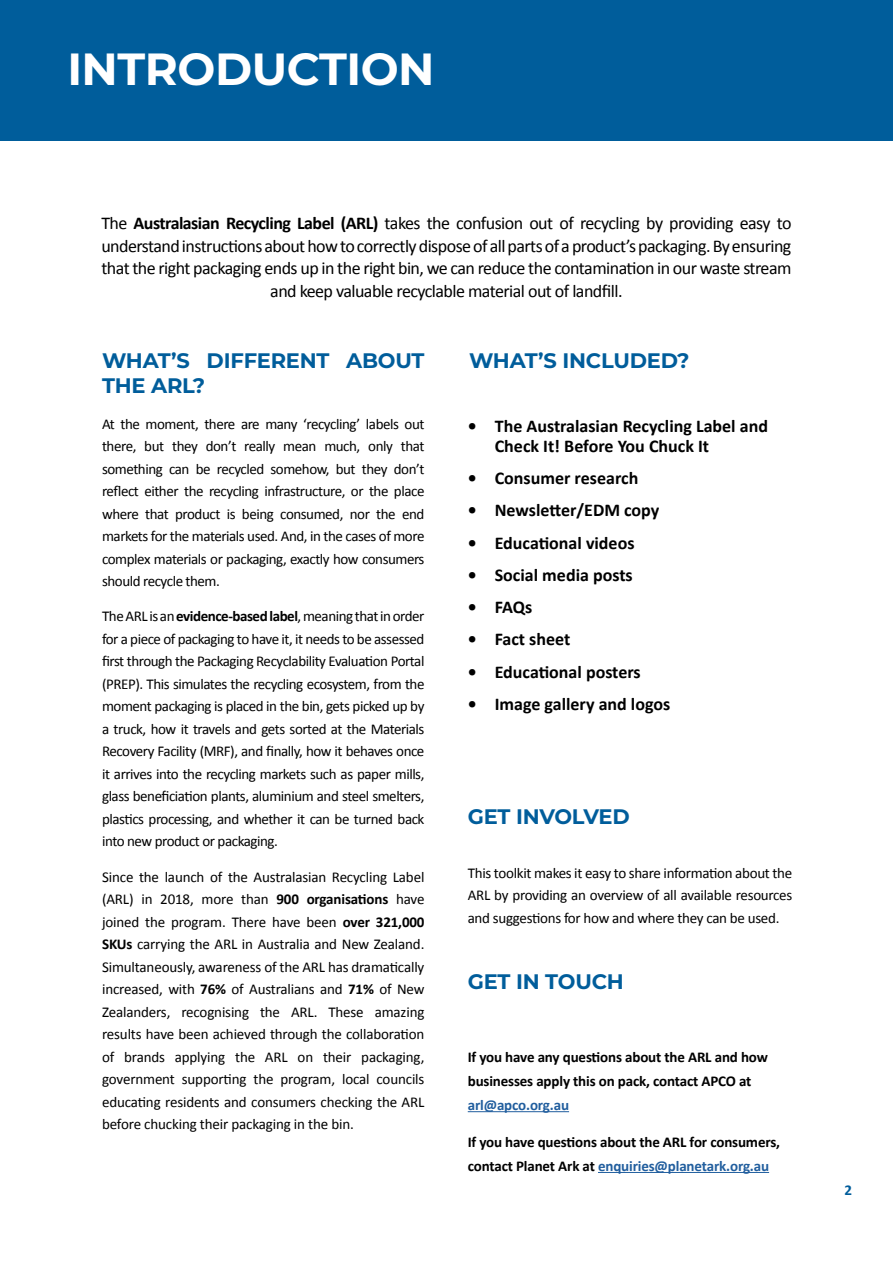
<style>
.page{position:relative;width:893px;height:1263px;background:#fff}
.page>*{position:absolute;margin:0;border:0;box-sizing:border-box;transform-origin:0 0}
.t1{font:700 45px "Montserrat";letter-spacing:-.01em;color:#fff}
.t2{font:700 21px/25.2px "Montserrat";letter-spacing:-.01em;color:#005d9b}
.t3{font:18px/22.5px "Calibri";letter-spacing:-.03em;color:#000;text-align:center}
.t4{font:700 18px/19.5px "Calibri";color:#000}
.t5{font:15px/22.5px "Calibri";letter-spacing:-.03em;color:#000;text-align:justify}
.t6{font:700 15px/24px "Calibri";letter-spacing:-.01em;color:#000}
.t7{font:700 15px "Calibri";letter-spacing:-.01em;color:#215e9e}
.t8{font:700 15px "Calibri";color:#005d9b}
.s1{font-weight:700}
.s2{color:#215e9e}
</style>
<div class="page">
<div style="left:0;top:0;width:892px;height:141px;background:#005d9b"></div>
<hr style="left:468px;top:1111px;width:101px;height:1px;background:#215e9e">
<hr style="left:598px;top:1172px;width:171px;height:1px;background:#215e9e">
<h1 class="t1" style="left:67px;top:37px;width:369px">INTRODUCTION</h1>
<p class="t3" style="left:101px;top:212px;width:692px">The <span class="s1">Australasian Recycling Label (ARL)</span> takes the confusion out of recycling by providing easy to understand instructions about how to correctly dispose of all parts of a product’s packaging. By ensuring that the right packaging ends up in the right bin, we can reduce the contamination in our waste stream and keep valuable recyclable material out of landfill.</p>
<h2 class="t2" style="left:469px;top:347px;width:222px">WHAT’S INCLUDED?</h2>
<h2 class="t2" style="left:102px;top:347px;width:324px">WHAT’S DIFFERENT ABOUT<br>THE ARL?</h2>
<p class="t5" style="left:102px;top:412px;width:324px">At the moment, there are many ‘recycling’ labels out there, but they don’t really mean much, only that something can be recycled somehow, but they don’t reflect either the recycling infrastructure, or the place where that product is being consumed, nor the end markets for the materials used. And, in the cases of more complex materials or packaging, exactly how consumers should recycle them.</p>
<p class="t5" style="left:102px;top:605px;width:324px">The ARL is an <span class="s1">evidence-based label</span>, meaning that in order for a piece of packaging to have it, it needs to be assessed first through the Packaging Recyclability Evaluation Portal (PREP). This simulates the recycling ecosystem, from the moment packaging is placed in the bin, gets picked up by a truck, how it travels and gets sorted at the Materials Recovery Facility (MRF), and finally, how it behaves once it arrives into the recycling markets such as paper mills, glass beneficiation plants, aluminium and steel smelters, plastics processing, and whether it can be turned back into new product or packaging.</p>
<p class="t5" style="left:102px;top:865px;width:324px">Since the launch of the Australasian Recycling Label (ARL) in 2018, more than <span class="s1">900 organisations</span> have joined the program. There have been <span class="s1">over 321,000<br>SKUs</span> carrying the ARL in Australia and New Zealand.<br>Simultaneously, awareness of the ARL has dramatically increased, with <span class="s1">76%</span> of Australians and <span class="s1">71%</span> of New Zealanders, recognising the ARL. These amazing results have been achieved through the collaboration of brands applying the ARL on their packaging, government supporting the program, local councils educating residents and consumers checking the ARL before chucking their packaging in the bin.</p>
<p class="t5" style="left:468px;top:861px;width:326px">This toolkit makes it easy to share information about the ARL by providing an overview of all available resources and suggestions for how and where they can be used.</p>
<p class="t4" style="left:495px;top:416px;width:275px;text-indent:-27px">• The Australasian Recycling Label and<br>Check It! Before You Chuck It</p>
<p class="t4" style="left:468px;top:468px;width:172px">• Consumer research</p>
<p class="t4" style="left:468px;top:500px;width:193px">• Newsletter/EDM copy</p>
<p class="t4" style="left:468px;top:532px;width:168px">• Educational videos</p>
<p class="t4" style="left:468px;top:564px;width:166px">• Social media posts</p>
<p class="t4" style="left:468px;top:597px;width:66px">• FAQs</p>
<p class="t4" style="left:468px;top:629px;width:104px">• Fact sheet</p>
<p class="t4" style="left:468px;top:661px;width:174px">• Educational posters</p>
<p class="t4" style="left:468px;top:693px;width:204px">• Image gallery and logos</p>
<h2 class="t2" style="left:468px;top:803px;width:164px">GET INVOLVED</h2>
<h2 class="t2" style="left:468px;top:968px;width:158px">GET IN TOUCH</h2>
<p class="t6" style="left:468px;top:1044px;width:302px">If you have any questions about the ARL and how businesses apply this on pack, contact APCO at</p>
<p class="t7" style="left:468px;top:1094px;width:103px">arl@apco.org.au</p>
<p class="t6" style="left:468px;top:1129px;width:314px">If you have questions about the ARL for consumers, contact Planet Ark at <span class="s2">enquiries@planetark.org.au</span></p>
<p class="t8" style="left:844px;top:1180px;width:9px">2</p>
</div>
